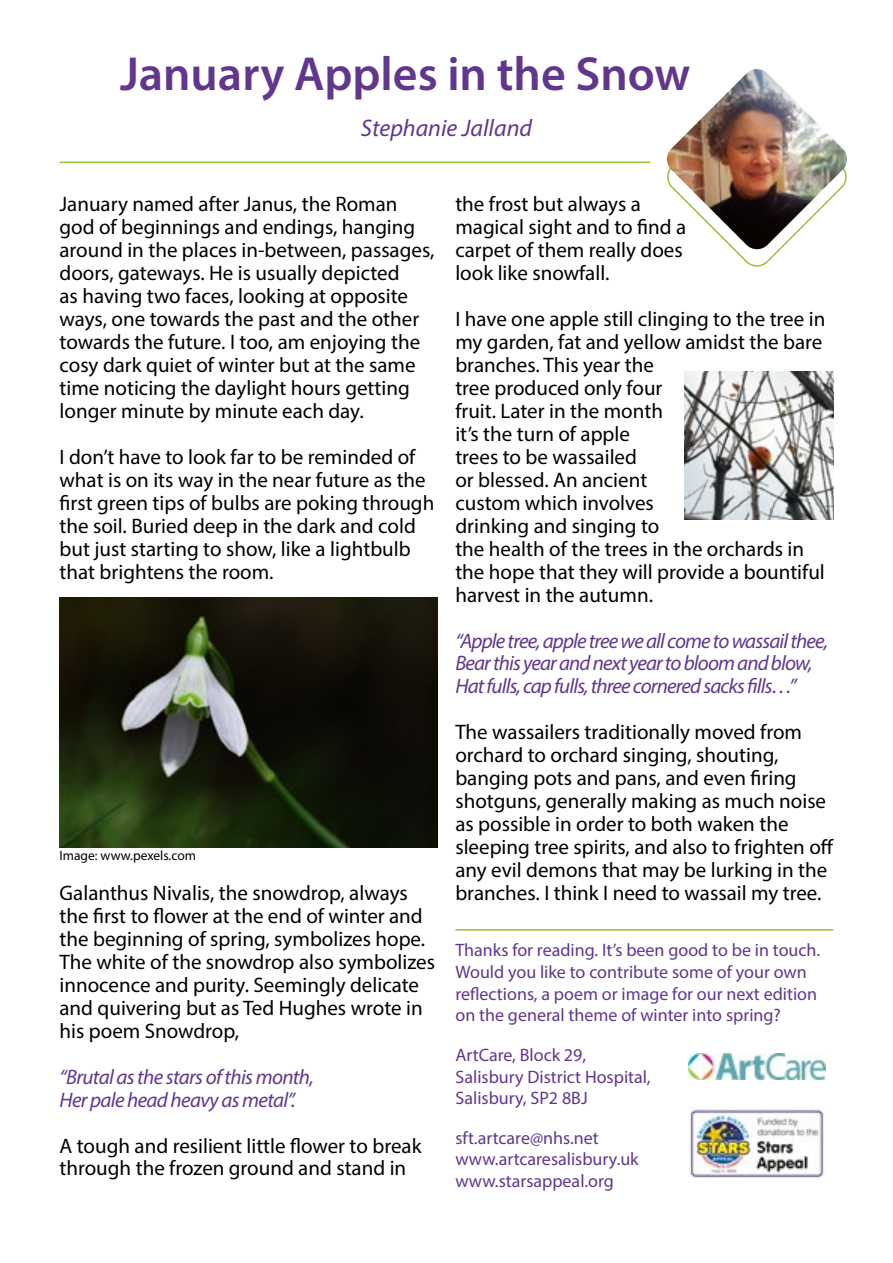
<style>
.page{position:relative;width:893px;height:1263px;background:#fff}
.page>*{position:absolute;margin:0;border:0;box-sizing:border-box;transform-origin:0 0}
.t1{font:600 48px "Myriad Pro";color:#61378d}
.t2{font:italic 24px "Myriad Pro";color:#61378d}
.t3{font:21px/23px "Myriad Pro";color:#000}
.t4{font:italic 21px/23px "Myriad Pro";letter-spacing:-.04em;color:#61378d}
.t5{font:18px/21.6px "Myriad Pro";color:#61378d}
.t6{font:13.5px "Myriad Pro";color:#000}
</style>
<div class="page">
<hr style="left:60px;top:162px;width:591px;height:1px;background:#97c234">
<hr style="left:455px;top:929px;width:378px;height:2px;background:#97c234">
<img style="left:689px;top:1054px;width:136px;height:25px">
<img style="left:690px;top:1107px;width:134px;height:71px">
<img style="left:667px;top:69px;width:180px;height:182px">
<img style="left:685px;top:371px;width:149px;height:149px">
<img style="left:60px;top:597px;width:377px;height:250px">
<h1 class="t1" style="left:120px;top:43px;width:572px">January Apples in the Snow</h1>
<p class="t2" style="left:361px;top:113px;width:173px">Stephanie Jalland</p>
<p class="t3" style="left:60px;top:192px;width:376px">January named after Janus, the Roman god of beginnings and endings, hanging around in the places in-between, passages, doors, gateways. He is usually depicted<br>as having two faces, looking at opposite ways, one towards the past and the other towards the future. I too, am enjoying the cosy dark quiet of winter but at the same time noticing the daylight hours getting longer minute by minute each day.</p>
<p class="t3" style="left:60px;top:445px;width:376px">I don’t have to look far to be reminded of what is on its way in the near future as the first green tips of bulbs are poking through the soil. Buried deep in the dark and cold but just starting to show, like a lightbulb that brightens the room.</p>
<p class="t6" style="left:60px;top:847px;width:138px">Image: www.pexels.com</p>
<p class="t3" style="left:60px;top:881px;width:377px">Galanthus Nivalis, the snowdrop, always the first to flower at the end of winter and the beginning of spring, symbolizes hope.<br>The white of the snowdrop also symbolizes innocence and purity. Seemingly delicate and quivering but as Ted Hughes wrote in his poem Snowdrop,</p>
<p class="t4" style="left:60px;top:1065px;width:256px">“Brutal as the stars of this month,<br>Her pale head heavy as metal”.</p>
<p class="t3" style="left:60px;top:1134px;width:363px">A tough and resilient little flower to break through the frozen ground and stand in</p>
<p class="t3" style="left:455px;top:192px;width:232px">the frost but always a magical sight and to find a carpet of them really does look like snowfall.</p>
<p class="t3" style="left:455px;top:307px;width:371px">I have one apple still clinging to the tree in my garden, fat and yellow amidst the bare branches. This year the<br>tree produced only four<br>fruit. Later in the month<br>it’s the turn of apple<br>trees to be wassailed<br>or blessed. An ancient<br>custom which involves<br>drinking and singing to<br>the health of the trees in the orchards in the hope that they will provide a bountiful harvest in the autumn.</p>
<p class="t4" style="left:455px;top:629px;width:374px">“Apple tree, apple tree we all come to wassail thee,<br>Bear this year and next year to bloom and blow,<br>Hat fulls, cap fulls, three cornered sacks fills…”</p>
<p class="t3" style="left:455px;top:720px;width:380px">The wassailers traditionally moved from orchard to orchard singing, shouting, banging pots and pans, and even firing shotguns, generally making as much noise as possible in order to both waken the sleeping tree spirits, and also to frighten off any evil demons that may be lurking in the branches. I think I need to wassail my tree.</p>
<p class="t5" style="left:455px;top:939px;width:366px">Thanks for reading. It’s been good to be in touch.<br>Would you like to contribute some of your own reflections, a poem or image for our next edition on the general theme of winter into spring?</p>
<p class="t5" style="left:455px;top:1044px;width:197px">ArtCare, Block 29,<br>Salisbury District Hospital,<br>Salisbury, SP2 8BJ</p>
<p class="t5" style="left:455px;top:1126px;width:185px">sft.artcare@nhs.net www.artcaresalisbury.uk www.starsappeal.org</p>
</div>
